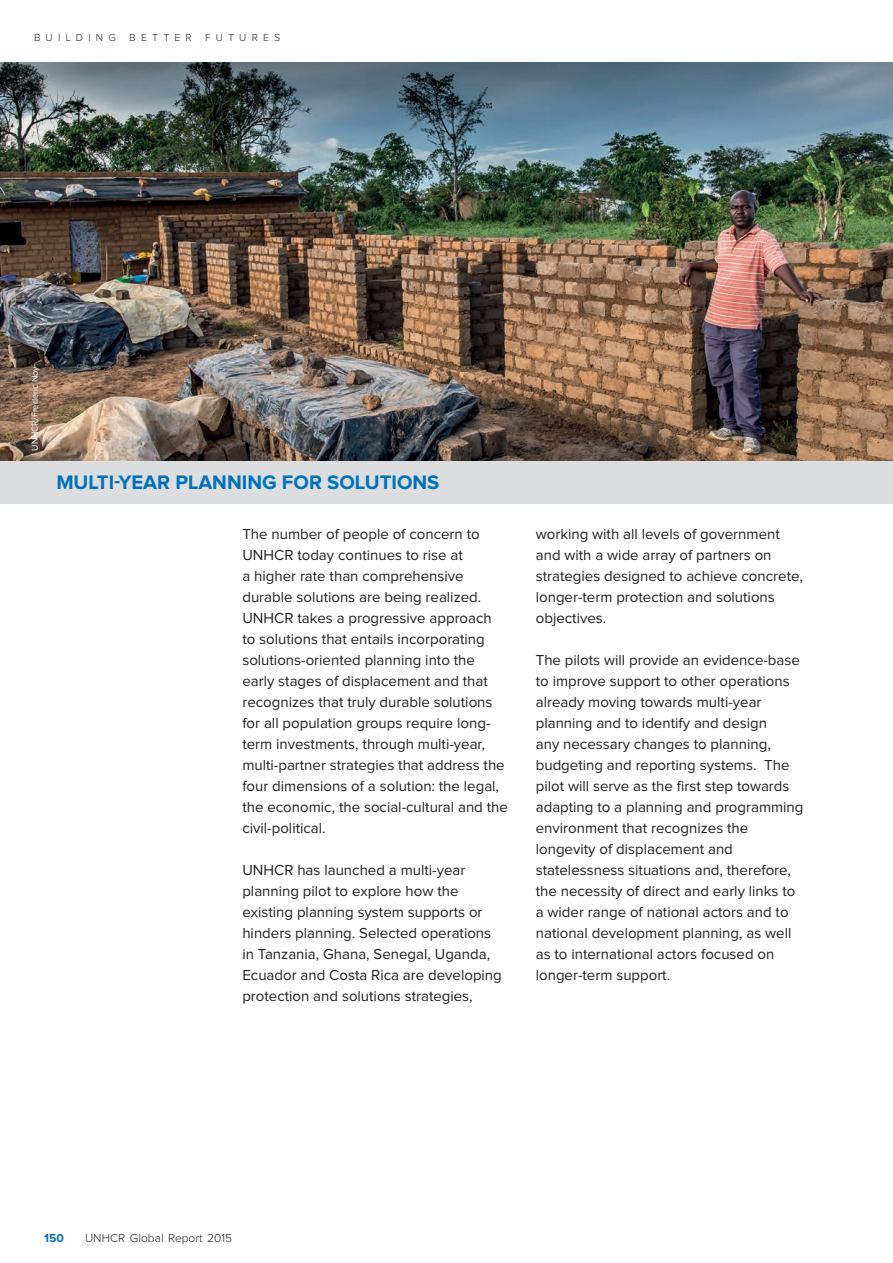
<style>
.page{position:relative;width:893px;height:1263px;background:#fff}
.page>*{position:absolute;margin:0;border:0;box-sizing:border-box;transform-origin:0 0}
.t1{font:700 20.25px "Proxima Nova";color:#0072bc}
.t2{font:15px/21px "Proxima Nova";color:#231f20}
.t3{font:300 12px "Proxima Nova";color:#231f20}
.t4{font:700 12px "Proxima Nova";color:#0072bc}
.t5{font:300 10.5px "Proxima Nova";letter-spacing:.495em;color:#231f20}
.t6{font:9px "Proxima Nova";color:#fff}
</style>
<div class="page">
<img style="left:0;top:63px;width:893px;height:398px">
<div style="left:0;top:461px;width:893px;height:43px;background:#dcdddf"></div>
<p class="t5" style="left:34px;top:33px;width:83px">BUILDING</p>
<p class="t5" style="left:129px;top:33px;width:64px">BETTER</p>
<p class="t5" style="left:205px;top:33px;width:77px">FUTURES</p>
<p class="t6" style="left:31px;top:451px;width:86px;rotate:-90deg">UNHCR/Frederic Noy</p>
<h1 class="t1" style="left:56px;top:473px;width:385px">MULTI-YEAR PLANNING FOR SOLUTIONS</h1>
<p class="t2" style="left:242px;top:524px;width:267px">The number of people of concern to UNHCR today continues to rise at<br>a higher rate than comprehensive durable solutions are being realized.<br>UNHCR takes a progressive approach to solutions that entails incorporating solutions-oriented planning into the early stages of displacement and that recognizes that truly durable solutions for all population groups require long&shy;term investments, through multi-year, multi-partner strategies that address the four dimensions of a solution: the legal, the economic, the social-cultural and the civil-political.</p>
<p class="t2" style="left:242px;top:860px;width:261px">UNHCR has launched a multi-year planning pilot to explore how the existing planning system supports or hinders planning. Selected operations in Tanzania, Ghana, Senegal, Uganda, Ecuador and Costa Rica are developing protection and solutions strategies,</p>
<p class="t2" style="left:536px;top:524px;width:269px">working with all levels of government and with a wide array of partners on strategies designed to achieve concrete, longer-term protection and solutions objectives.</p>
<p class="t2" style="left:536px;top:650px;width:269px">The pilots will provide an evidence-base to improve support to other operations already moving towards multi-year planning and to identify and design<br>any necessary changes to planning, budgeting and reporting systems. The pilot will serve as the first step towards adapting to a planning and programming environment that recognizes the longevity of displacement and statelessness situations and, therefore, the necessity of direct and early links to a wider range of national actors and to national development planning, as well as to international actors focused on longer-term support.</p>
<p class="t4" style="left:44px;top:1232px;width:21px">150</p>
<p class="t3" style="left:85px;top:1232px;width:149px">UNHCR Global Report 2015</p>
</div>
